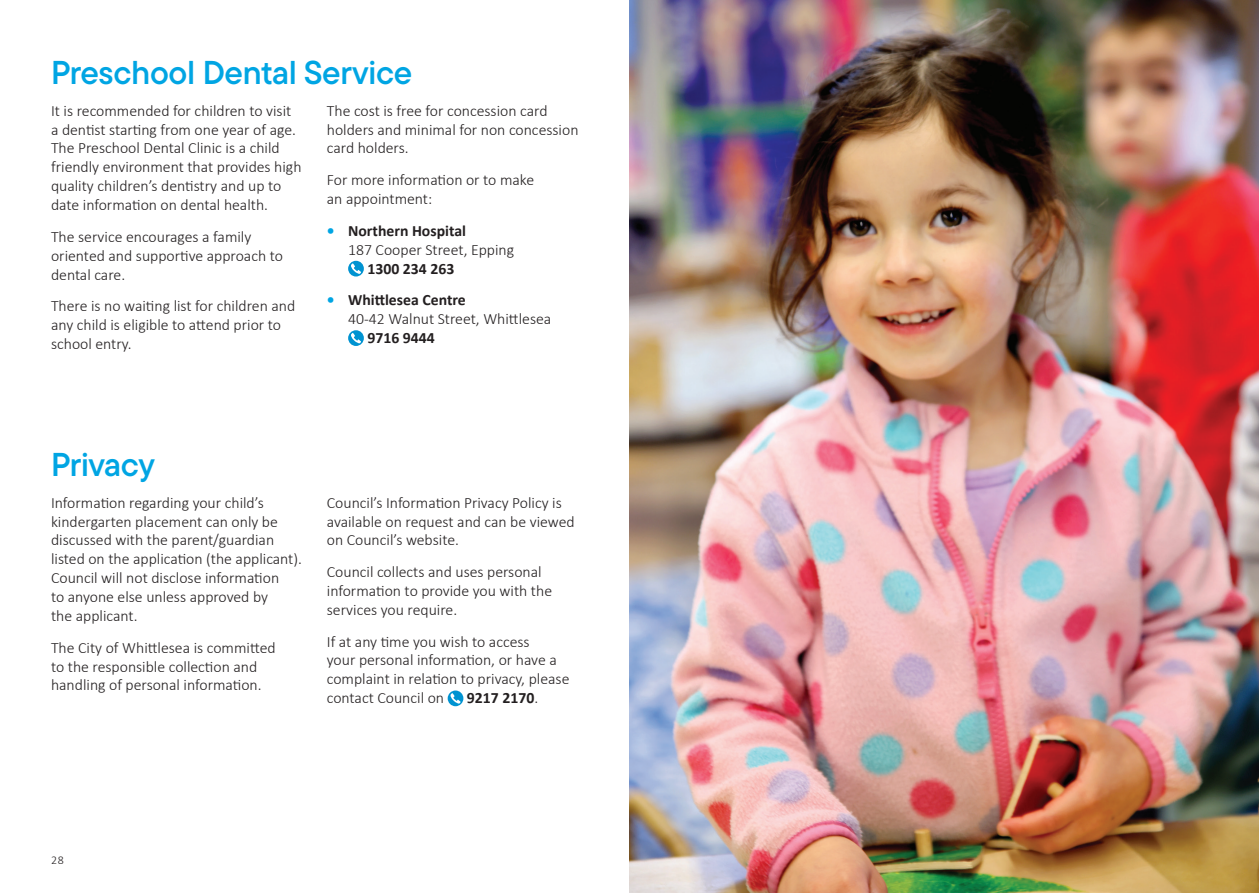
<style>
.page{position:relative;width:1259px;height:893px;background:#fff}
.page>*{position:absolute;margin:0;border:0;box-sizing:border-box;transform-origin:0 0}
.t1{font:33px "TT Commons Pro Db";letter-spacing:-.01em;color:#00a5e3}
.t2{font:300 15.75px/18.9px "Calibri";color:#231f20}
.t3{font:700 15.75px "Calibri";color:#231f20}
.t4{font:300 12px "Calibri";color:#231f20}
.s1{font-weight:700;color:#00a5e3}
.s2{font-weight:700}
.s3{font-weight:300}
</style>
<div class="page">
<svg style="left:348px;top:261px;width:16px;height:15px"></svg>
<svg style="left:348px;top:330px;width:16px;height:16px"></svg>
<img style="left:629px;top:0;width:630px;height:893px">
<svg style="left:448px;top:690px;width:15px;height:16px"></svg>
<h1 class="t1" style="left:51px;top:48px;width:363px">Preschool Dental Service</h1>
<p class="t2" style="left:51px;top:101px;width:252px">It is recommended for children to visit a dentist starting from one year of age.<br>The Preschool Dental Clinic is a child friendly environment that provides high quality children’s dentistry and up to date information on dental health.</p>
<p class="t2" style="left:51px;top:227px;width:233px">The service encourages a family oriented and supportive approach to dental care.</p>
<p class="t2" style="left:51px;top:296px;width:246px">There is no waiting list for children and any child is eligible to attend prior to school entry.</p>
<p class="t2" style="left:327px;top:101px;width:253px">The cost is free for concession card holders and minimal for non concession card holders.</p>
<p class="t2" style="left:327px;top:170px;width:209px">For more information or to make an appointment:</p>
<p class="t2" style="left:348px;top:221px;width:168px;text-indent:-21px"><span class="s1">•</span> <span class="s2">Northern Hospital<br></span>187 Cooper Street, Epping</p>
<p class="t3" style="left:367px;top:257px;width:88px">1300 234 263</p>
<p class="t2" style="left:348px;top:290px;width:205px;text-indent:-21px"><span class="s1">•</span> <span class="s2">Whittlesea Centre<br></span>40-42 Walnut Street, Whittlesea</p>
<p class="t3" style="left:367px;top:327px;width:69px">9716 9444</p>
<h1 class="t1" style="left:51px;top:440px;width:105px">Privacy</h1>
<p class="t2" style="left:51px;top:493px;width:252px">Information regarding your child’s kindergarten placement can only be discussed with the parent/guardian listed on the application (the applicant).<br>Council will not disclose information<br>to anyone else unless approved by<br>the applicant.</p>
<p class="t2" style="left:51px;top:638px;width:226px">The City of Whittlesea is committed to the responsible collection and handling of personal information.</p>
<p class="t2" style="left:327px;top:493px;width:249px">Council’s Information Privacy Policy is available on request and can be viewed on Council’s website.</p>
<p class="t2" style="left:327px;top:562px;width:227px">Council collects and uses personal information to provide you with the services you require.</p>
<p class="t2" style="left:327px;top:632px;width:244px">If at any time you wish to access<br>your personal information, or have a complaint in relation to privacy, please contact Council on</p>
<p class="t3" style="left:467px;top:687px;width:73px">9217 2170<span class="s3">.</span></p>
<p class="t4" style="left:51px;top:853px;width:15px">28</p>
</div>
